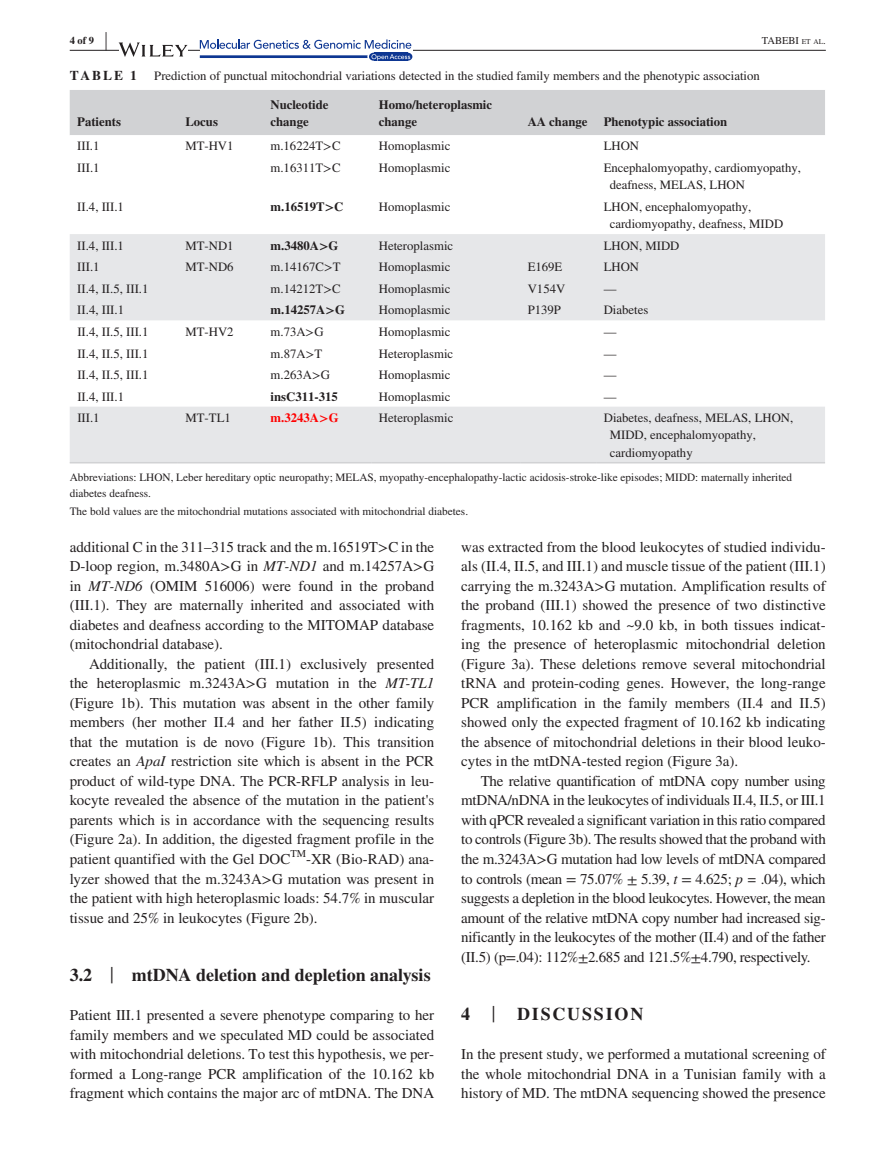
<style>
.page{position:relative;width:893px;height:1174px;background:#fff}
.page>*{position:absolute;margin:0;border:0;box-sizing:border-box;transform-origin:0 0}
.t1{font:700 25.95px "STIX";color:#231f20;scale:.36 1}
.t2{font:700 18px "STIX";color:#231f20}
.t3{font:700 18px "STIX";letter-spacing:.1em;color:#231f20}
.t4{font:15px/19.5px "STIX";color:#231f20;text-align:justify}
.t5{font:700 13.5px "STIX";letter-spacing:.14em;color:#231f20}
.t6{font:12.75px/17.2px "STIX";color:#231f20}
.t7{font:700 12.75px/17.2px "STIX";color:#231f20}
.t8{font:700 12.75px "STIX";color:#f00}
.t9{font:11.25px/15.8px "STIX";color:#231f20}
.t10{font:10.5px "STIX";color:#231f20}
.t11{font:700 10.5px "STIX";color:#231f20}
.t12{font:10.5px "STIX";color:#231f20}
.s1{font-size:7.35px}
.s2{font-style:italic}
.s3{font-weight:400;font-size:23.7px}
</style>
<div class="page">
<hr style="left:70px;top:50px;width:756px;height:1px;background:#231f20">
<svg style="left:119px;top:42px;width:69px;height:15px"></svg>
<svg style="left:200px;top:39px;width:211px;height:22px"></svg>
<div style="left:70px;top:90px;width:755px;height:45px;background:#d1d2d4"></div>
<svg style="left:70px;top:234px;width:755px;height:228px;fill:#e6e7e9"></svg>
<hr style="left:70px;top:462px;width:108px;height:1px;background:#d1d2d4">
<hr style="left:178px;top:462px;width:85px;height:1px;background:#d1d2d4">
<hr style="left:263px;top:462px;width:108px;height:1px;background:#d1d2d4">
<hr style="left:371px;top:462px;width:149px;height:1px;background:#d1d2d4">
<hr style="left:520px;top:462px;width:76px;height:1px;background:#d1d2d4">
<hr style="left:596px;top:462px;width:229px;height:1px;background:#d1d2d4">
<p class="t11" style="left:70px;top:34px;width:26px">4 of 9</p>
<h1 class="t1" style="left:105px;top:26px;width:7px">|</h1>
<p class="t10" style="left:762px;top:33px;width:66px">TABEBI <span class="s1">et al</span>.</p>
<p class="t5" style="left:70px;top:68px;width:69px">TABLE 1</p>
<p class="t6" style="left:154px;top:68px;width:607px">Prediction of punctual mitochondrial variations detected in the studied family members and the phenotypic association</p>
<p class="t7" style="left:77px;top:113px;width:45px">Patients</p>
<p class="t7" style="left:185px;top:113px;width:34px">Locus</p>
<p class="t7" style="left:270px;top:96px;width:60px">Nucleotide change</p>
<p class="t7" style="left:379px;top:96px;width:115px">Homo/heteroplasmic change</p>
<p class="t7" style="left:528px;top:113px;width:61px">AA change</p>
<p class="t7" style="left:604px;top:113px;width:125px">Phenotypic association</p>
<p class="t6" style="left:77px;top:138px;width:24px">III.1</p>
<p class="t6" style="left:185px;top:138px;width:50px">MT-HV1</p>
<p class="t6" style="left:270px;top:138px;width:72px">m.16224T&gt;C</p>
<p class="t6" style="left:379px;top:138px;width:73px">Homoplasmic</p>
<p class="t6" style="left:604px;top:138px;width:37px">LHON</p>
<p class="t6" style="left:77px;top:160px;width:24px">III.1</p>
<p class="t6" style="left:270px;top:160px;width:72px">m.16311T&gt;C</p>
<p class="t6" style="left:379px;top:160px;width:73px">Homoplasmic</p>
<p class="t6" style="left:610px;top:160px;width:193px;text-indent:-6px">Encephalomyopathy, cardiomyopathy, deafness, MELAS, LHON</p>
<p class="t6" style="left:77px;top:199px;width:48px">II.4, III.1</p>
<p class="t7" style="left:271px;top:198px;width:74px">m.16519T&gt;C</p>
<p class="t6" style="left:379px;top:199px;width:73px">Homoplasmic</p>
<p class="t6" style="left:610px;top:199px;width:175px;text-indent:-6px">LHON, encephalomyopathy, cardiomyopathy, deafness, MIDD</p>
<p class="t6" style="left:77px;top:238px;width:48px">II.4, III.1</p>
<p class="t6" style="left:185px;top:238px;width:50px">MT-ND1</p>
<p class="t7" style="left:271px;top:237px;width:69px">m.3480A&gt;G</p>
<p class="t6" style="left:379px;top:238px;width:76px">Heteroplasmic</p>
<p class="t6" style="left:604px;top:238px;width:77px">LHON, MIDD</p>
<p class="t6" style="left:77px;top:259px;width:24px">III.1</p>
<p class="t6" style="left:185px;top:259px;width:50px">MT-ND6</p>
<p class="t6" style="left:271px;top:259px;width:72px">m.14167C&gt;T</p>
<p class="t6" style="left:379px;top:259px;width:73px">Homoplasmic</p>
<p class="t6" style="left:528px;top:259px;width:36px">E169E</p>
<p class="t6" style="left:604px;top:259px;width:37px">LHON</p>
<p class="t6" style="left:77px;top:281px;width:73px">II.4, II.5, III.1</p>
<p class="t6" style="left:271px;top:281px;width:72px">m.14212T&gt;C</p>
<p class="t6" style="left:379px;top:281px;width:73px">Homoplasmic</p>
<p class="t6" style="left:528px;top:281px;width:39px">V154V</p>
<p class="t6" style="left:604px;top:281px;width:14px">—</p>
<p class="t6" style="left:77px;top:302px;width:48px">II.4, III.1</p>
<p class="t7" style="left:271px;top:301px;width:76px">m.14257A&gt;G</p>
<p class="t6" style="left:379px;top:302px;width:73px">Homoplasmic</p>
<p class="t6" style="left:528px;top:302px;width:35px">P139P</p>
<p class="t6" style="left:604px;top:302px;width:46px">Diabetes</p>
<p class="t6" style="left:77px;top:324px;width:73px">II.4, II.5, III.1</p>
<p class="t6" style="left:185px;top:324px;width:50px">MT-HV2</p>
<p class="t6" style="left:271px;top:324px;width:55px">m.73A&gt;G</p>
<p class="t6" style="left:379px;top:324px;width:73px">Homoplasmic</p>
<p class="t6" style="left:604px;top:324px;width:14px">—</p>
<p class="t6" style="left:77px;top:345px;width:73px">II.4, II.5, III.1</p>
<p class="t6" style="left:271px;top:345px;width:53px">m.87A&gt;T</p>
<p class="t6" style="left:379px;top:345px;width:76px">Heteroplasmic</p>
<p class="t6" style="left:604px;top:345px;width:14px">—</p>
<p class="t6" style="left:77px;top:367px;width:73px">II.4, II.5, III.1</p>
<p class="t6" style="left:271px;top:367px;width:61px">m.263A&gt;G</p>
<p class="t6" style="left:379px;top:367px;width:73px">Homoplasmic</p>
<p class="t6" style="left:604px;top:367px;width:14px">—</p>
<p class="t6" style="left:77px;top:388px;width:48px">II.4, III.1</p>
<p class="t7" style="left:271px;top:387px;width:69px">insC311-315</p>
<p class="t6" style="left:379px;top:388px;width:73px">Homoplasmic</p>
<p class="t6" style="left:604px;top:388px;width:14px">—</p>
<p class="t6" style="left:77px;top:410px;width:24px">III.1</p>
<p class="t6" style="left:186px;top:410px;width:47px">MT-TL1</p>
<p class="t8" style="left:271px;top:410px;width:69px">m.3243A&gt;G</p>
<p class="t6" style="left:379px;top:410px;width:76px">Heteroplasmic</p>
<p class="t6" style="left:610px;top:410px;width:185px;text-indent:-6px">Diabetes, deafness, MELAS, LHON,<br>MIDD, encephalomyopathy, cardiomyopathy</p>
<p class="t9" style="left:70px;top:470px;width:724px">Abbreviations: LHON, Leber hereditary optic neuropathy; MELAS, myopathy-encephalopathy-lactic acidosis-stroke-like episodes; MIDD: maternally inherited diabetes deafness.</p>
<p class="t9" style="left:70px;top:504px;width:400px">The bold values are the mitochondrial mutations associated with mitochondrial diabetes.</p>
<p class="t4" style="left:70px;top:538px;width:366px">additional C in the 311–315 track and the m.16519T&gt;C in the D-loop region, m.3480A&gt;G in <span class="s2">MT-ND1</span> and m.14257A&gt;G in <span class="s2">MT-ND6</span> (OMIM 516006) were found in the proband (III.1). They are maternally inherited and associated with diabetes and deafness according to the MITOMAP database (mitochondrial database).</p>
<p class="t4" style="left:70px;top:655px;width:366px;text-indent:20px">Additionally, the patient (III.1) exclusively presented the heteroplasmic m.3243A&gt;G mutation in the <span class="s2">MT-TL1 </span>(Figure 1b). This mutation was absent in the other family members (her mother II.4 and her father II.5) indicating that the mutation is de novo (Figure 1b). This transition creates an <span class="s2">ApaI</span> restriction site which is absent in the PCR product of wild-type DNA. The PCR-RFLP analysis in leu&shy;kocyte revealed the absence of the mutation in the patient's parents which is in accordance with the sequencing results (Figure 2a). In addition, the digested fragment profile in the patient quantified with the Gel DOC</p>
<p class="t12" style="left:290px;top:846px;width:17px">TM</p>
<p class="t4" style="left:70px;top:850px;width:366px;text-indent:236px">-XR (Bio-RAD) ana&shy;lyzer showed that the m.3243A&gt;G mutation was present in the patient with high heteroplasmic loads: 54.7% in muscular tissue and 25% in leukocytes (Figure 2b).</p>
<p class="t2" style="left:70px;top:964px;width:362px">3.2 <span class="s3">|</span> mtDNA deletion and depletion analysis</p>
<p class="t4" style="left:70px;top:1006px;width:366px">Patient III.1 presented a severe phenotype comparing to her family members and we speculated MD could be associated with mitochondrial deletions. To test this hypothesis, we per&shy;formed a Long-range PCR amplification of the 10.162 kb fragment which contains the major arc of mtDNA. The DNA</p>
<p class="t4" style="left:461px;top:538px;width:366px">was extracted from the blood leukocytes of studied individu&shy;als (II.4, II.5, and III.1) and muscle tissue of the patient (III.1) carrying the m.3243A&gt;G mutation. Amplification results of the proband (III.1) showed the presence of two distinctive fragments, 10.162 kb and ~9.0 kb, in both tissues indicat&shy;ing the presence of heteroplasmic mitochondrial deletion (Figure 3a). These deletions remove several mitochondrial tRNA and protein-coding genes. However, the long-range PCR amplification in the family members (II.4 and II.5) showed only the expected fragment of 10.162 kb indicating the absence of mitochondrial deletions in their blood leuko&shy;cytes in the mtDNA-tested region (Figure 3a).</p>
<p class="t4" style="left:461px;top:772px;width:366px;text-indent:19px">The relative quantification of mtDNA copy number using mtDNA/nDNA in the leukocytes of individuals II.4, II.5, or III.1 with qPCR revealed a significant variation in this ratio compared to controls (Figure 3b). The results showed that the proband with the m.3243A&gt;G mutation had low levels of mtDNA compared to controls (mean = 75.07% ± 5.39, <span class="s2">t</span> = 4.625; <span class="s2">p =</span> .04), which suggests a depletion in the blood leukocytes. However, the mean amount of the relative mtDNA copy number had increased sig&shy;nificantly in the leukocytes of the mother (II.4) and of the father (II.5) (p=.04): 112%±2.685 and 121.5%±4.790, respectively.</p>
<p class="t3" style="left:461px;top:1003px;width:184px">4 <span class="s3">|</span> DISCUSSION</p>
<p class="t4" style="left:461px;top:1045px;width:366px">In the present study, we performed a mutational screening of the whole mitochondrial DNA in a Tunisian family with a history of MD. The mtDNA sequencing showed the presence</p>
</div>
